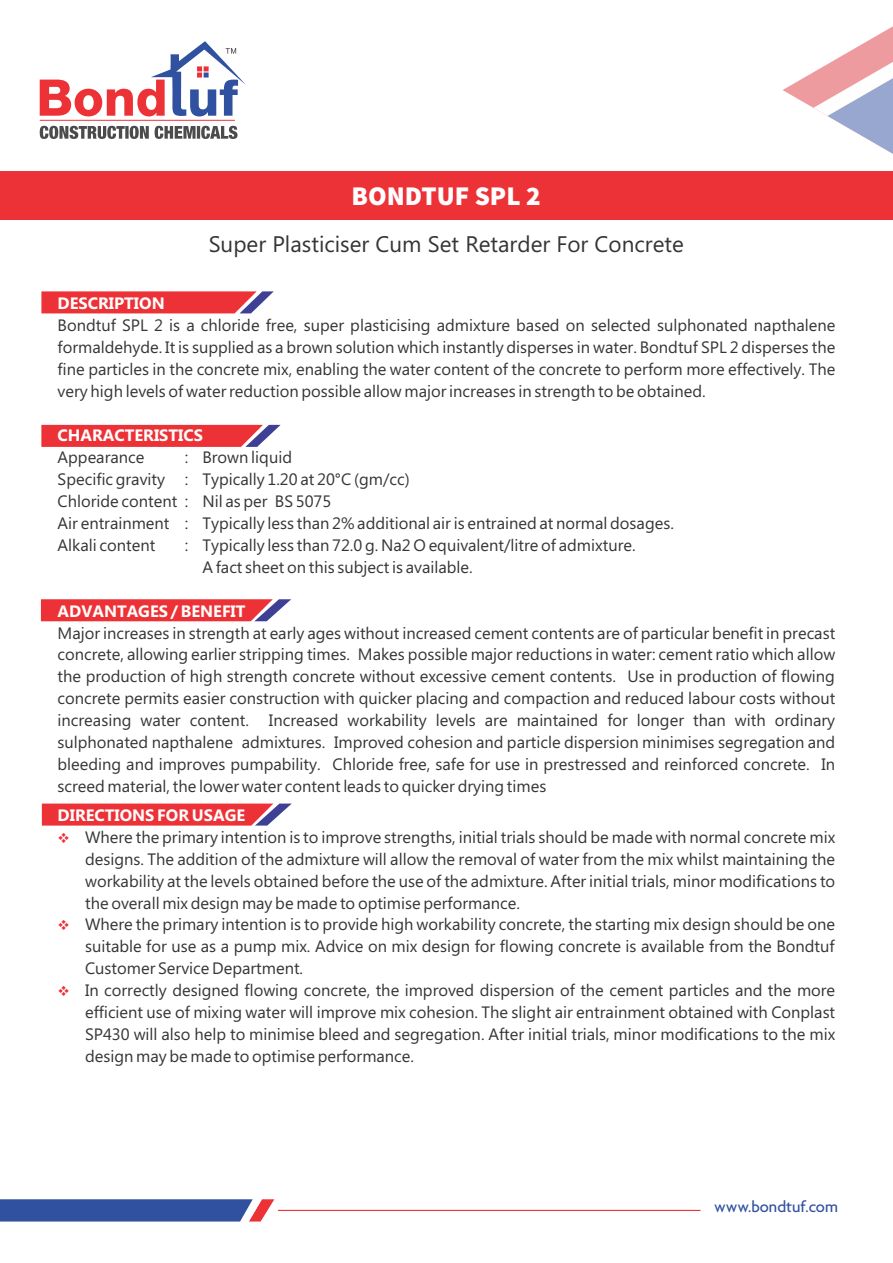
<style>
.page{position:relative;width:893px;height:1263px;background:#fff}
.page>*{position:absolute;margin:0;border:0;box-sizing:border-box;transform-origin:0 0}
.t1{font:900 27px "Source Sans Pro";color:#fefefe}
.t2{font:22.5px "Lao UI";color:#373435}
.t3{font:16.5px/21.9px "Lao UI";color:#373435;text-align:justify}
.t4{font:700 16.5px "Lao UI";color:#fefefe}
.t5{font:300 16.5px "Agenda";color:#3051a0}
.s1{color:#ed3237}
</style>
<div class="page">
<svg style="left:40px;top:126px;width:198px;height:13px"></svg>
<hr style="left:40px;top:120px;width:195px;height:1px;background:#ed3237">
<svg style="left:40px;top:41px;width:206px;height:75px"></svg>
<svg style="left:0;top:1199px;width:274px;height:22px;background:#465ba1"></svg>
<hr style="left:278px;top:1210px;width:422px;height:1px;background:#ed3237">
<div style="left:0;top:171px;width:893px;height:49px;background:#ed3237"></div>
<svg style="left:783px;top:26px;width:110px;height:128px"></svg>
<svg style="left:41px;top:291px;width:233px;height:22px;background:#e6454d"></svg>
<svg style="left:41px;top:425px;width:240px;height:22px;background:#e5424b"></svg>
<svg style="left:41px;top:599px;width:250px;height:22px;background:#e5424b"></svg>
<svg style="left:42px;top:803px;width:250px;height:22px;background:#e6454d"></svg>
<h1 class="t1" style="left:352px;top:184px;width:191px">BONDTUF SPL 2</h1>
<h2 class="t2" style="left:209px;top:236px;width:477px">Super Plasticiser Cum Set Retarder For Concrete</h2>
<p class="t4" style="left:58px;top:297px;width:109px">DESCRIPTION</p>
<p class="t3" style="left:58px;top:316px;width:779px">Bondtuf SPL 2 is a chloride free, super plasticising admixture based on selected sulphonated napthalene formaldehyde. It is supplied as a brown solution which instantly disperses in water. Bondtuf SPL 2 disperses the fine particles in the concrete mix, enabling the water content of the concrete to perform more effectively. The very high levels of water reduction possible allow major increases in strength to be obtained.</p>
<p class="t4" style="left:58px;top:429px;width:147px">CHARACTERISTICS</p>
<p class="t3" style="left:58px;top:448px;width:88px">Appearance</p>
<p class="t3" style="left:58px;top:448px;width:618px;text-align:left;text-indent:127px">: Brown liquid<br>Specific gravity : Typically 1.20 at 20°C (gm/cc)<br>Chloride content : Nil as per BS 5075<br>Air entrainment : Typically less than 2% additional air is entrained at normal dosages.<br>Alkali content</p>
<p class="t3" style="left:202px;top:535px;width:435px;text-indent:-18px">: Typically less than 72.0 g. Na2 O equivalent/litre of admixture.<br>A fact sheet on this subject is available.</p>
<p class="t4" style="left:58px;top:604px;width:189px">ADVANTAGES / BENEFIT</p>
<p class="t3" style="left:58px;top:623px;width:779px">Major increases in strength at early ages without increased cement contents are of particular benefit in precast concrete, allowing earlier stripping times. Makes possible major reductions in water: cement ratio which allow the production of high strength concrete without excessive cement contents. Use in production of flowing concrete permits easier construction with quicker placing and compaction and reduced labour costs without increasing water content. Increased workability levels are maintained for longer than with ordinary sulphonated napthalene admixtures. Improved cohesion and particle dispersion minimises segregation and bleeding and improves pumpability. Chloride free, safe for use in prestressed and reinforced concrete. In screed material, the lower water content leads to quicker drying times</p>
<p class="t4" style="left:58px;top:809px;width:189px">DIRECTIONS FOR USAGE</p>
<p class="t3" style="left:85px;top:827px;width:752px;text-indent:-27px"><span class="s1">❖</span> Where the primary intention is to improve strengths, initial trials should be made with normal concrete mix designs. The addition of the admixture will allow the removal of water from the mix whilst maintaining the workability at the levels obtained before the use of the admixture. After initial trials, minor modifications to the overall mix design may be made to optimise performance.</p>
<p class="t3" style="left:85px;top:915px;width:752px;text-indent:-27px"><span class="s1">❖</span> Where the primary intention is to provide high workability concrete, the starting mix design should be one suitable for use as a pump mix. Advice on mix design for flowing concrete is available from the Bondtuf Customer Service Department.</p>
<p class="t3" style="left:85px;top:981px;width:752px;text-indent:-27px"><span class="s1">❖</span> In correctly designed flowing concrete, the improved dispersion of the cement particles and the more efficient use of mixing water will improve mix cohesion. The slight air entrainment obtained with Conplast SP430 will also help to minimise bleed and segregation. After initial trials, minor modifications to the mix design may be made to optimise performance.</p>
<p class="t5" style="left:714px;top:1200px;width:125px">www.bondtuf.com</p>
</div>
